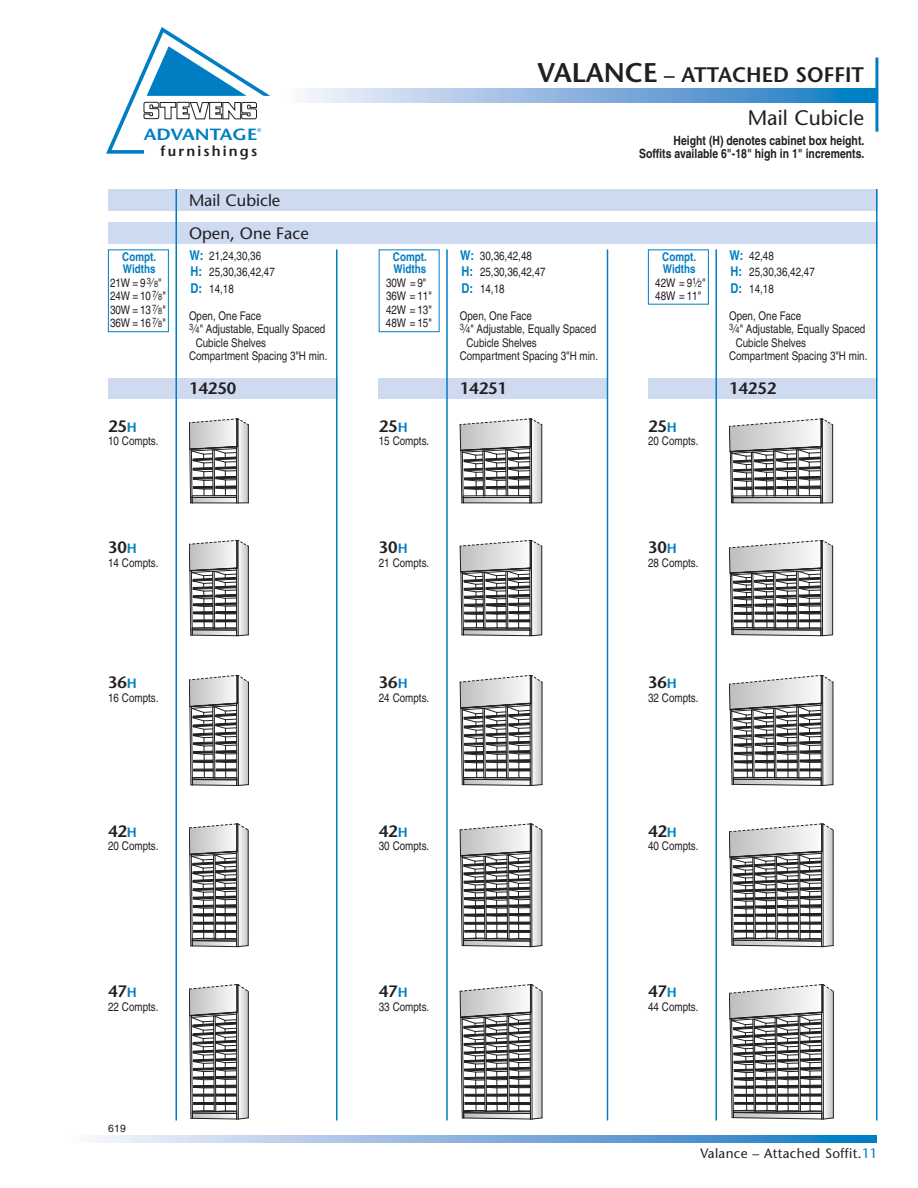
<style>
.page{position:relative;width:918px;height:1188px;background:#fff}
.page>*{position:absolute;margin:0;border:0;box-sizing:border-box;transform-origin:0 0}
.t1{font:600 21px "Stone Sans";color:#231f20}
.t2{font:21px "Stone Sans";color:#231f20}
.t3{font:600 16.5px "Stone Sans";color:#231f20}
.t4{font:16.5px "Stone Sans";color:#231f20}
.t5{font:600 16.2px "Stone Sans";color:#007dc3;scale:1.17 1}
.t6{font:600 14.4px "Stone Sans";letter-spacing:.15em;color:#231f20}
.t7{font:13.5px "Stone Sans";letter-spacing:.025em;color:#231f20}
.t8{font:700 condensed 12.75px/13.5px "Helvetica";color:#231f20;text-align:right}
.t9{font:condensed 12px/13.5px "Helvetica";color:#231f20}
.t10{font:700 condensed 12px/12px "Helvetica";color:#007dc3}
.t11{font:10.5px "Helvetica";color:#231f20}
.t12{font:5.4px "Stone Sans";color:#007dc3}
.s1{font-size:12.75px}
.s2{font-size:9px}
.s3{font-size:13.5px;color:#007dc3}
.s4{font-weight:700;font-size:13.5px;color:#007dc3}
.s5{font-size:27px}
.s6{color:#007dc3}
</style>
<div class="page">
<svg style="left:304px;top:89px;width:571px;height:13px;background:#83b2dd"></svg>
<hr style="left:875px;top:57px;width:3px;height:75px;background:#007dc3">
<svg style="left:96px;top:1135px;width:781px;height:7px;background:#83b2dd"></svg>
<svg style="left:106px;top:27px;width:164px;height:127px"></svg>
<div style="left:108px;top:222px;width:770px;height:22px;background:#cddaf0"></div>
<div style="left:108px;top:189px;width:770px;height:22px;background:#cddaf0"></div>
<div style="left:108px;top:378px;width:230px;height:20px;background:#cddaf0"></div>
<hr style="left:336px;top:249px;width:2px;height:871px;background:#007dc3">
<hr style="left:176px;top:189px;width:1px;height:931px;background:#007dc3">
<div style="left:379px;top:378px;width:229px;height:20px;background:#cddaf0"></div>
<hr style="left:607px;top:249px;width:1px;height:871px;background:#007dc3">
<hr style="left:446px;top:249px;width:2px;height:871px;background:#007dc3">
<div style="left:108px;top:249px;width:61px;height:83px;border:1px solid #007dc3"></div>
<div style="left:648px;top:378px;width:228px;height:20px;background:#cddaf0"></div>
<hr style="left:876px;top:189px;width:2px;height:931px;background:#007dc3">
<hr style="left:716px;top:249px;width:1px;height:871px;background:#007dc3">
<div style="left:648px;top:249px;width:61px;height:56px;border:1px solid #007dc3"></div>
<svg style="left:189px;top:418px;width:60px;height:86px"></svg>
<svg style="left:460px;top:418px;width:82px;height:86px"></svg>
<svg style="left:729px;top:418px;width:104px;height:86px"></svg>
<svg style="left:189px;top:540px;width:60px;height:96px"></svg>
<svg style="left:460px;top:540px;width:82px;height:96px"></svg>
<svg style="left:729px;top:540px;width:104px;height:96px"></svg>
<svg style="left:189px;top:674px;width:60px;height:112px"></svg>
<hr style="left:542px;top:682px;width:1px;height:103px;background:#231f20">
<svg style="left:460px;top:674px;width:82px;height:112px"></svg>
<hr style="left:833px;top:682px;width:1px;height:103px;background:#231f20">
<svg style="left:729px;top:674px;width:104px;height:112px"></svg>
<svg style="left:189px;top:824px;width:60px;height:123px"></svg>
<svg style="left:460px;top:824px;width:82px;height:123px"></svg>
<hr style="left:509px;top:913px;width:21px;height:2px;background:#231f20">
<hr style="left:465px;top:922px;width:20px;height:2px;background:#231f20">
<hr style="left:487px;top:922px;width:20px;height:2px;background:#231f20">
<hr style="left:509px;top:922px;width:21px;height:2px;background:#231f20">
<hr style="left:465px;top:930px;width:20px;height:2px;background:#231f20">
<hr style="left:487px;top:930px;width:20px;height:2px;background:#231f20">
<hr style="left:509px;top:930px;width:21px;height:2px;background:#231f20">
<svg style="left:729px;top:824px;width:105px;height:123px"></svg>
<svg style="left:189px;top:984px;width:60px;height:136px"></svg>
<hr style="left:542px;top:991px;width:1px;height:127px;background:#231f20">
<svg style="left:460px;top:984px;width:82px;height:136px"></svg>
<hr style="left:510px;top:1103px;width:20px;height:2px;background:#231f20">
<svg style="left:729px;top:984px;width:105px;height:136px"></svg>
<h3 class="t5" style="left:144px;top:126px;width:99px">ADVANTAGE</h3>
<p class="t6" style="left:161px;top:144px;width:98px">furnishings</p>
<p class="t12" style="left:257px;top:128px;width:6px">®</p>
<h2 class="t4" style="left:189px;top:192px;width:93px">Mail Cubicle</h2>
<p class="t10" style="left:122px;top:252px;width:35px">Compt.<br>Widths</p>
<p class="t9" style="left:110px;top:277px;width:57px">21W = 9 <sup>3</sup><span class="s1">⁄</span><span class="s2">8</span>"<br>24W = 10 <sup>7</sup><span class="s1">⁄</span><span class="s2">8</span>"<br>30W = 13 <sup>7</sup><span class="s1">⁄</span><span class="s2">8</span>"<br>36W = 16 <sup>7</sup><span class="s1">⁄</span><span class="s2">8</span>"</p>
<h2 class="t3" style="left:108px;top:418px;width:30px">25<span class="s3">H</span></h2>
<p class="t9" style="left:108px;top:436px;width:52px">10 Compts.</p>
<h2 class="t4" style="left:189px;top:225px;width:121px">Open, One Face</h2>
<p class="t9" style="left:189px;top:249px;width:87px;line-height:16.5px"><span class="s4">W:</span> 21,24,30,36<br><span class="s4">H:</span> 25,30,36,42,47<br><span class="s4">D:</span> 14,18</p>
<p class="t9" style="left:189px;top:310px;width:74px">Open, One Face</p>
<p class="t9" style="left:189px;top:324px;width:138px"><sup>3</sup><span class="s1">⁄</span><span class="s2">4</span>" Adjustable, Equally Spaced</p>
<p class="t9" style="left:196px;top:337px;width:72px">Cubicle Shelves</p>
<p class="t9" style="left:189px;top:351px;width:140px">Compartment Spacing 3"H min.</p>
<h2 class="t3" style="left:189px;top:380px;width:49px">14250</h2>
<h2 class="t3" style="left:108px;top:539px;width:30px">30<span class="s3">H</span></h2>
<p class="t9" style="left:108px;top:557px;width:52px">14 Compts.</p>
<h2 class="t3" style="left:108px;top:674px;width:30px">36<span class="s3">H</span></h2>
<p class="t9" style="left:108px;top:692px;width:52px">16 Compts.</p>
<h2 class="t3" style="left:108px;top:823px;width:30px">42<span class="s3">H</span></h2>
<p class="t9" style="left:108px;top:841px;width:52px">20 Compts.</p>
<h1 class="t1" style="left:537px;top:64px;width:328px"><span class="s5">VALANCE</span> – ATTACHED SOFFIT</h1>
<h1 class="t2" style="left:748px;top:107px;width:118px">Mail Cubicle</h1>
<p class="t8" style="left:639px;top:135px;width:227px">Height (H) denotes cabinet box height.<br>Soffits available 6"-18" high in 1" increments.</p>
<p class="t10" style="left:393px;top:252px;width:35px">Compt.<br>Widths</p>
<p class="t9" style="left:386px;top:277px;width:47px">30W = 9"<br>36W = 11"<br>42W = 13"<br>48W = 15"</p>
<h2 class="t3" style="left:379px;top:418px;width:30px">25<span class="s3">H</span></h2>
<p class="t9" style="left:379px;top:436px;width:52px">15 Compts.</p>
<p class="t9" style="left:460px;top:249px;width:87px;line-height:16.5px"><span class="s4">W:</span> 30,36,42,48<br><span class="s4">H:</span> 25,30,36,42,47<br><span class="s4">D:</span> 14,18</p>
<p class="t9" style="left:460px;top:310px;width:74px">Open, One Face</p>
<p class="t9" style="left:460px;top:324px;width:138px"><sup>3</sup><span class="s1">⁄</span><span class="s2">4</span>" Adjustable, Equally Spaced</p>
<p class="t9" style="left:466px;top:337px;width:72px">Cubicle Shelves</p>
<p class="t9" style="left:460px;top:351px;width:140px">Compartment Spacing 3"H min.</p>
<h2 class="t3" style="left:460px;top:380px;width:49px">14251</h2>
<p class="t10" style="left:662px;top:252px;width:35px">Compt.<br>Widths</p>
<p class="t9" style="left:655px;top:277px;width:52px">42W = 9<sup>1</sup><span class="s1">⁄</span><span class="s2">2</span>"<br>48W = 11"</p>
<h2 class="t3" style="left:648px;top:418px;width:30px">25<span class="s3">H</span></h2>
<p class="t9" style="left:648px;top:436px;width:52px">20 Compts.</p>
<p class="t9" style="left:729px;top:249px;width:87px;line-height:16.5px"><span class="s4">W:</span> 42,48<br><span class="s4">H:</span> 25,30,36,42,47<br><span class="s4">D:</span> 14,18</p>
<p class="t9" style="left:729px;top:310px;width:74px">Open, One Face</p>
<p class="t9" style="left:729px;top:324px;width:138px"><sup>3</sup><span class="s1">⁄</span><span class="s2">4</span>" Adjustable, Equally Spaced</p>
<p class="t9" style="left:736px;top:337px;width:72px">Cubicle Shelves</p>
<p class="t9" style="left:729px;top:351px;width:140px">Compartment Spacing 3"H min.</p>
<h2 class="t3" style="left:729px;top:380px;width:49px">14252</h2>
<h2 class="t3" style="left:379px;top:539px;width:30px">30<span class="s3">H</span></h2>
<p class="t9" style="left:379px;top:557px;width:52px">21 Compts.</p>
<h2 class="t3" style="left:648px;top:539px;width:30px">30<span class="s3">H</span></h2>
<p class="t9" style="left:648px;top:557px;width:52px">28 Compts.</p>
<h2 class="t3" style="left:379px;top:674px;width:30px">36<span class="s3">H</span></h2>
<p class="t9" style="left:379px;top:692px;width:52px">24 Compts.</p>
<h2 class="t3" style="left:648px;top:674px;width:30px">36<span class="s3">H</span></h2>
<p class="t9" style="left:648px;top:692px;width:52px">32 Compts.</p>
<h2 class="t3" style="left:379px;top:823px;width:30px">42<span class="s3">H</span></h2>
<p class="t9" style="left:379px;top:841px;width:52px">30 Compts.</p>
<h2 class="t3" style="left:648px;top:823px;width:30px">42<span class="s3">H</span></h2>
<p class="t9" style="left:648px;top:841px;width:52px">40 Compts.</p>
<h2 class="t3" style="left:108px;top:984px;width:30px">47<span class="s3">H</span></h2>
<p class="t9" style="left:108px;top:1001px;width:52px">22 Compts.</p>
<p class="t11" style="left:108px;top:1125px;width:20px">619</p>
<h2 class="t3" style="left:379px;top:984px;width:30px">47<span class="s3">H</span></h2>
<p class="t9" style="left:379px;top:1001px;width:52px">33 Compts.</p>
<h2 class="t3" style="left:648px;top:984px;width:30px">47<span class="s3">H</span></h2>
<p class="t9" style="left:648px;top:1001px;width:52px">44 Compts.</p>
<p class="t7" style="left:700px;top:1147px;width:179px">Valance – Attached Soffit.<span class="s6">11</span></p>
</div>
